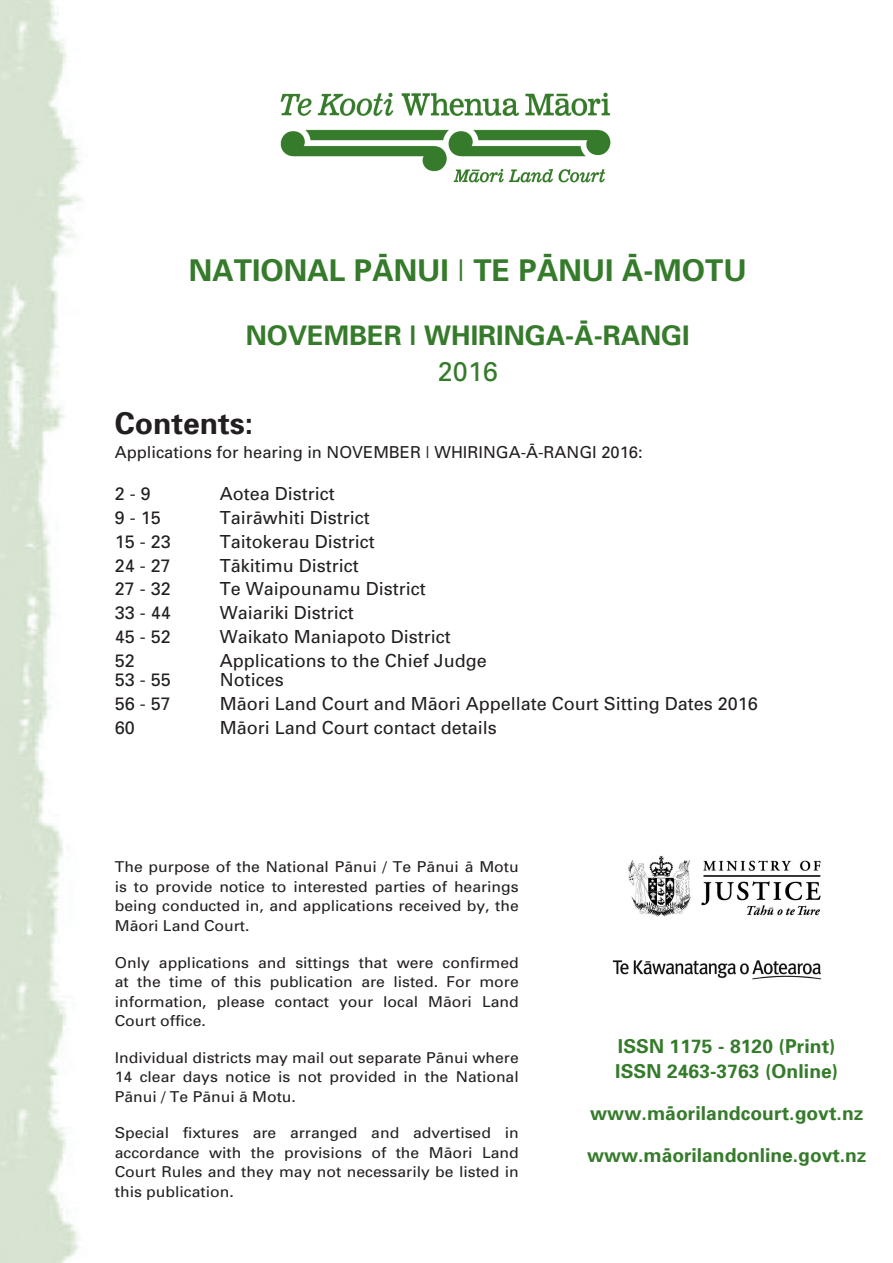
<style>
.page{position:relative;width:893px;height:1263px;background:#fff}
.page>*{position:absolute;margin:0;border:0;box-sizing:border-box;transform-origin:0 0}
.t1{font:700 30px "Univers Maori";color:#357b2b}
.t2{font:700 30px "Univers Maori";color:#231f20}
.t3{font:700 27px "Univers Maori";color:#357b2b}
.t4{font:27px "Univers Maori";color:#357b2b}
.t5{font:700 19.2px/25.5px "Univers Maori";letter-spacing:.005em;color:#357b2b}
.t6{font:18px "Univers Maori";color:#231f20}
.t7{font:16.5px "Univers Maori";color:#231f20}
.t8{font:15px/19.5px "Univers Maori";color:#231f20;text-align:justify;scale:1.05 1}
.s1{font-weight:400}
</style>
<div class="page">
<img style="left:0;top:0;width:82px;height:1263px">
<img style="left:628px;top:856px;width:193px;height:61px">
<img style="left:280px;top:92px;width:331px;height:91px">
<img style="left:612px;top:960px;width:210px;height:20px">
<h1 class="t1" style="left:189px;top:258px;width:559px">NATIONAL PÄNUI <span class="s1">|</span> TE PÄNUI Ä-MOTU</h1>
<h2 class="t3" style="left:246px;top:325px;width:446px">NOVEMBER | WHIRINGA-Ä-RANGI</h2>
<h2 class="t4" style="left:438px;top:361px;width:62px">2016</h2>
<h1 class="t2" style="left:115px;top:411px;width:140px">Contents:</h1>
<p class="t7" style="left:115px;top:445px;width:529px">Applications for hearing in NOVEMBER | WHIRINGA-Ä-RANGI 2016:</p>
<p class="t6" style="left:115px;top:487px;width:38px">2 - 9</p>
<p class="t6" style="left:220px;top:487px;width:117px">Aotea District</p>
<p class="t6" style="left:115px;top:511px;width:48px">9 - 15</p>
<p class="t6" style="left:220px;top:511px;width:152px">Tairäwhiti District</p>
<p class="t6" style="left:115px;top:534px;width:58px">15 - 23</p>
<p class="t6" style="left:220px;top:534px;width:157px">Taitokerau District</p>
<p class="t6" style="left:115px;top:558px;width:58px">24 - 27</p>
<p class="t6" style="left:220px;top:558px;width:140px">Täkitimu District</p>
<p class="t6" style="left:115px;top:582px;width:58px">27 - 32</p>
<p class="t6" style="left:220px;top:582px;width:208px">Te Waipounamu District</p>
<p class="t6" style="left:115px;top:606px;width:58px">33 - 44</p>
<p class="t6" style="left:220px;top:606px;width:136px">Waiariki District</p>
<p class="t6" style="left:115px;top:629px;width:58px">45 - 52</p>
<p class="t6" style="left:220px;top:629px;width:233px">Waikato Maniapoto District</p>
<p class="t6" style="left:115px;top:653px;width:22px">52</p>
<p class="t6" style="left:220px;top:653px;width:269px">Applications to the Chief Judge</p>
<p class="t6" style="left:115px;top:673px;width:58px">53 - 55</p>
<p class="t6" style="left:220px;top:673px;width:66px">Notices</p>
<p class="t6" style="left:115px;top:696px;width:58px">56 - 57</p>
<p class="t6" style="left:220px;top:696px;width:540px">Mäori Land Court and Mäori Appellate Court Sitting Dates 2016</p>
<p class="t6" style="left:115px;top:720px;width:22px">60</p>
<p class="t6" style="left:220px;top:720px;width:279px">Mäori Land Court contact details</p>
<p class="t8" style="left:115px;top:859px;width:386px">The purpose of the National Pänui / Te Pänui ä Motu is to provide notice to interested parties of hearings being conducted in, and applications received by, the Mäori Land Court.</p>
<p class="t8" style="left:115px;top:954px;width:386px">Only applications and sittings that were confirmed at the time of this publication are listed. For more information, please contact your local Mäori Land Court office.</p>
<p class="t8" style="left:115px;top:1049px;width:386px">Individual districts may mail out separate Pänui where 14 clear days notice is not provided in the National Pänui / Te Pänui ä Motu.</p>
<p class="t8" style="left:115px;top:1124px;width:386px">Special fixtures are arranged and advertised in accordance with the provisions of the Mäori Land Court Rules and they may not necessarily be listed in this publication.</p>
<p class="t5" style="left:615px;top:1035px;width:225px">ISSN 1175 - 8120 (Print)<br>ISSN 2463-3763 (Online)</p>
<p class="t5" style="left:587px;top:1094px;width:281px;line-height:42px">www.mäorilandcourt.govt.nz www.mäorilandonline.govt.nz</p>
</div>
